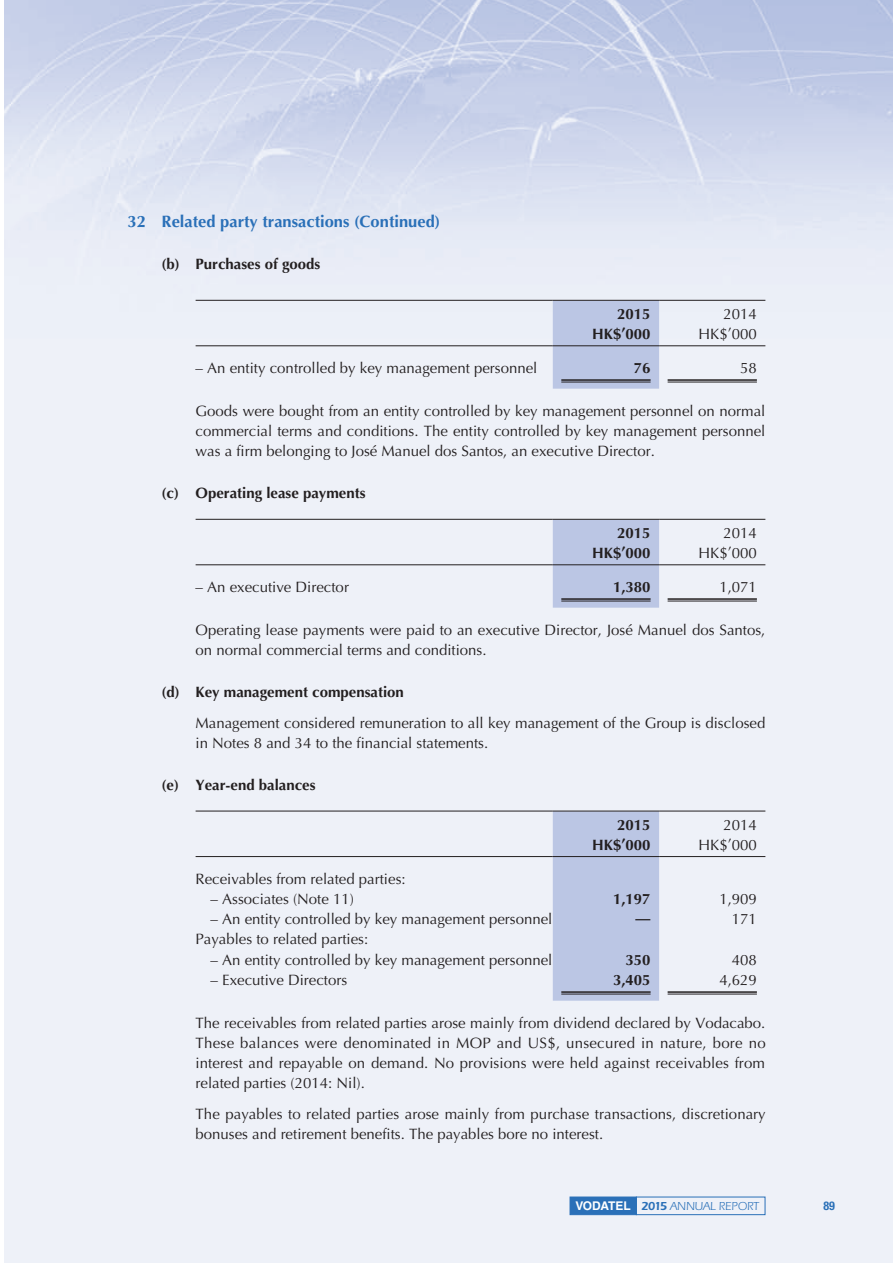
<style>
.page{position:relative;width:893px;height:1263px;background:#fff}
.page>*{position:absolute;margin:0;border:0;box-sizing:border-box;transform-origin:0 0}
._3__標題{font:700 16.5px "Optima LT Std";color:#2a70b8}
._1__內文{font:15px/20.2px "Optima LT Std";color:#231f20}
._4__副標題{font:700 15px "Optima LT Std";color:#231f20}
._1__內文-2{font:700 15px "Optima LT Std";color:#231f20}
.t1{font:12px "ITC Eras Std";color:#2a70b8}
.t2{font:700 condensed 12px "Helvetica Neue LT Std";color:#2a70b8}
.s1{font-family:"Helvetica LT Std";font-weight:700;color:#fff}
.s2{font-weight:600}
</style>
<div class="page">
<img style="left:4px;top:0;width:889px;height:1263px">
<div style="left:636px;top:1197px;width:129px;height:18px;border:1px solid #2a70b8"></div>
<div style="left:570px;top:1197px;width:67px;height:18px;background:#2a70b8"></div>
<div style="left:553px;top:301px;width:106px;height:88px;background:#bbc6e4"></div>
<hr style="left:196px;top:300px;width:357px;height:1px;background:#231f20">
<hr style="left:553px;top:300px;width:106px;height:1px;background:#231f20">
<hr style="left:659px;top:300px;width:106px;height:1px;background:#231f20">
<hr style="left:196px;top:346px;width:357px;height:1px;background:#231f20">
<hr style="left:553px;top:346px;width:106px;height:1px;background:#231f20">
<hr style="left:659px;top:346px;width:106px;height:1px;background:#231f20">
<hr style="left:561px;top:379px;width:90px;height:2px;background:#231f20">
<hr style="left:561px;top:382px;width:90px;height:1px;background:#231f20">
<hr style="left:668px;top:379px;width:89px;height:2px;background:#231f20">
<hr style="left:668px;top:382px;width:89px;height:1px;background:#231f20">
<div style="left:553px;top:520px;width:106px;height:88px;background:#bbc6e4"></div>
<hr style="left:196px;top:519px;width:357px;height:1px;background:#231f20">
<hr style="left:553px;top:519px;width:106px;height:1px;background:#231f20">
<hr style="left:659px;top:519px;width:106px;height:1px;background:#231f20">
<hr style="left:196px;top:564px;width:357px;height:1px;background:#231f20">
<hr style="left:553px;top:564px;width:106px;height:1px;background:#231f20">
<hr style="left:659px;top:564px;width:106px;height:1px;background:#231f20">
<hr style="left:561px;top:598px;width:90px;height:2px;background:#231f20">
<hr style="left:561px;top:601px;width:90px;height:1px;background:#231f20">
<hr style="left:668px;top:598px;width:89px;height:2px;background:#231f20">
<hr style="left:668px;top:601px;width:89px;height:1px;background:#231f20">
<div style="left:553px;top:812px;width:106px;height:189px;background:#bbc6e4"></div>
<hr style="left:196px;top:811px;width:357px;height:1px;background:#231f20">
<hr style="left:553px;top:811px;width:106px;height:1px;background:#231f20">
<hr style="left:659px;top:811px;width:106px;height:1px;background:#231f20">
<hr style="left:196px;top:856px;width:357px;height:1px;background:#231f20">
<hr style="left:553px;top:856px;width:106px;height:1px;background:#231f20">
<hr style="left:659px;top:856px;width:106px;height:1px;background:#231f20">
<hr style="left:561px;top:991px;width:90px;height:2px;background:#231f20">
<hr style="left:561px;top:994px;width:90px;height:1px;background:#231f20">
<hr style="left:668px;top:991px;width:89px;height:2px;background:#231f20">
<hr style="left:668px;top:994px;width:89px;height:1px;background:#231f20">
<p class="_3__標題" style="left:128px;top:212px;width:314px">32 Related party transactions (Continued)</p>
<p class="_4__副標題" style="left:162px;top:256px;width:160px">(b) Purchases of goods</p>
<p class="_1__內文-2" style="left:617px;top:305px;width:35px">2015</p>
<p class="_1__內文" style="left:723px;top:304px;width:35px">2014</p>
<p class="_1__內文-2" style="left:592px;top:325px;width:60px">HK$’000</p>
<p class="_1__內文" style="left:698px;top:324px;width:60px">HK$’000</p>
<p class="_1__內文" style="left:196px;top:358px;width:343px">– An entity controlled by key management personnel</p>
<p class="_1__內文-2" style="left:634px;top:359px;width:18px">76</p>
<p class="_1__內文" style="left:740px;top:358px;width:18px">58</p>
<p class="_1__內文" style="left:196px;top:401px;width:571px;text-align:justify">Goods were bought from an entity controlled by key management personnel on normal commercial terms and conditions. The entity controlled by key management personnel was a firm belonging to José Manuel dos Santos, an executive Director.</p>
<p class="_4__副標題" style="left:162px;top:484px;width:206px">(c) Operating lease payments</p>
<p class="_1__內文-2" style="left:617px;top:524px;width:35px">2015</p>
<p class="_1__內文" style="left:723px;top:523px;width:35px">2014</p>
<p class="_1__內文-2" style="left:592px;top:544px;width:60px">HK$’000</p>
<p class="_1__內文" style="left:698px;top:543px;width:60px">HK$’000</p>
<p class="_1__內文" style="left:196px;top:577px;width:155px">– An executive Director</p>
<p class="_1__內文-2" style="left:613px;top:578px;width:39px">1,380</p>
<p class="_1__內文" style="left:719px;top:577px;width:39px">1,071</p>
<p class="_1__內文" style="left:196px;top:620px;width:571px">Operating lease payments were paid to an executive Director, José Manuel dos Santos, on normal commercial terms and conditions.</p>
<p class="_4__副標題" style="left:162px;top:683px;width:244px">(d) Key management compensation</p>
<p class="_1__內文" style="left:196px;top:713px;width:571px">Management considered remuneration to all key management of the Group is disclosed in Notes 8 and 34 to the financial statements.</p>
<p class="_4__副標題" style="left:162px;top:776px;width:156px">(e) Year-end balances</p>
<p class="_1__內文-2" style="left:617px;top:816px;width:35px">2015</p>
<p class="_1__內文" style="left:723px;top:815px;width:35px">2014</p>
<p class="_1__內文-2" style="left:592px;top:836px;width:60px">HK$’000</p>
<p class="_1__內文" style="left:698px;top:835px;width:60px">HK$’000</p>
<p class="_1__內文" style="left:196px;top:869px;width:212px">Receivables from related parties:</p>
<p class="_1__內文" style="left:211px;top:889px;width:145px">– Associates (Note 11)</p>
<p class="_1__內文-2" style="left:613px;top:890px;width:39px">1,197</p>
<p class="_1__內文" style="left:719px;top:889px;width:39px">1,909</p>
<p class="_1__內文" style="left:211px;top:909px;width:343px">– An entity controlled by key management personnel</p>
<p class="_1__內文-2" style="left:636px;top:909px;width:16px">—</p>
<p class="_1__內文" style="left:732px;top:909px;width:27px">171</p>
<p class="_1__內文" style="left:196px;top:929px;width:174px">Payables to related parties:</p>
<p class="_1__內文" style="left:211px;top:950px;width:343px">– An entity controlled by key management personnel</p>
<p class="_1__內文-2" style="left:626px;top:951px;width:27px">350</p>
<p class="_1__內文" style="left:732px;top:950px;width:27px">408</p>
<p class="_1__內文" style="left:211px;top:970px;width:138px">– Executive Directors</p>
<p class="_1__內文-2" style="left:613px;top:971px;width:39px">3,405</p>
<p class="_1__內文" style="left:719px;top:970px;width:39px">4,629</p>
<p class="_1__內文" style="left:196px;top:1013px;width:572px;text-align:justify">The receivables from related parties arose mainly from dividend declared by Vodacabo.<br>These balances were denominated in MOP and US$, unsecured in nature, bore no interest and repayable on demand. No provisions were held against receivables from related parties (2014: Nil).</p>
<p class="_1__內文" style="left:196px;top:1104px;width:572px">The payables to related parties arose mainly from purchase transactions, discretionary bonuses and retirement benefits. The payables bore no interest.</p>
<p class="t1" style="left:576px;top:1199px;width:185px"><span class="s1">VODATEL</span> <span class="s2">2015</span> ANNUAL REPORT</p>
<p class="t2" style="left:823px;top:1198px;width:13px">89</p>
</div>
